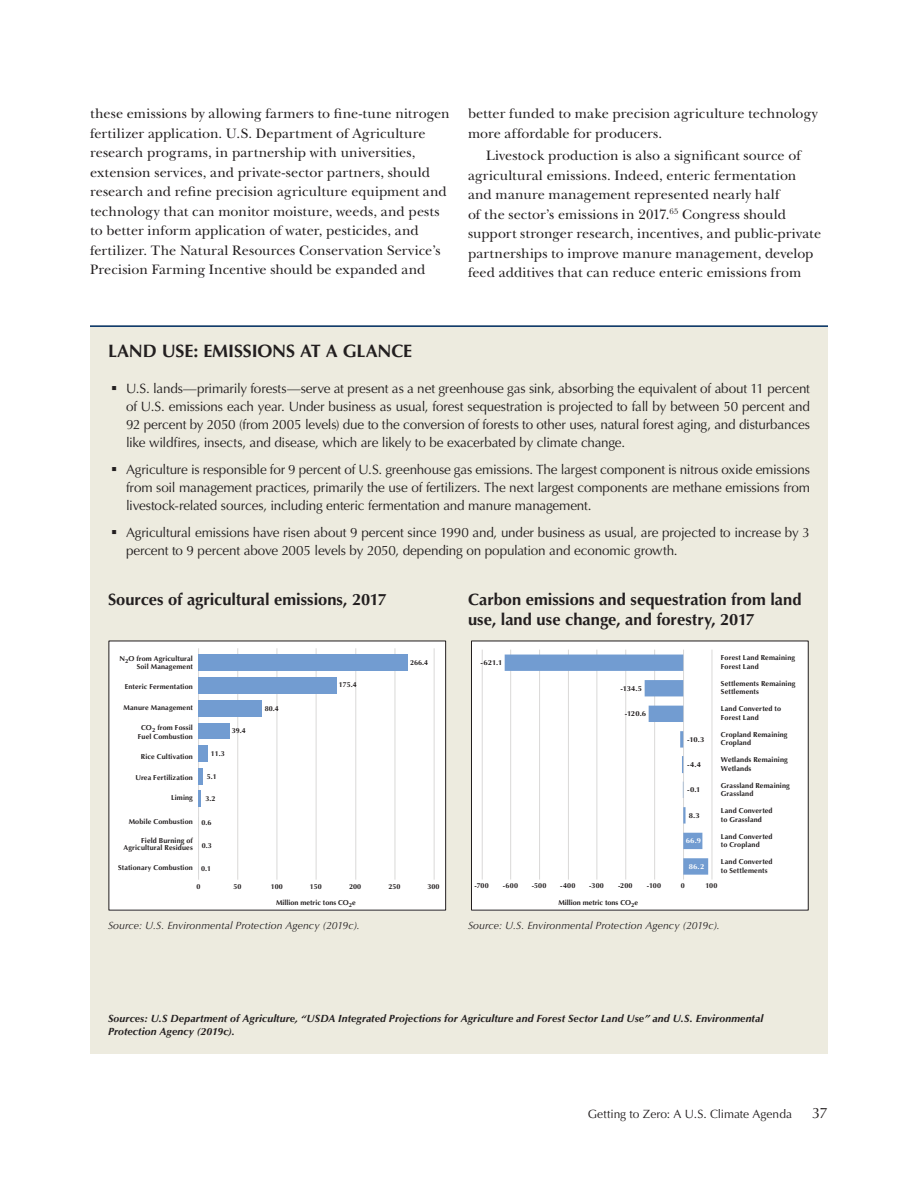
<style>
.page{position:relative;width:918px;height:1188px;background:#fff}
.page>*{position:absolute;margin:0;border:0;box-sizing:border-box;transform-origin:0 0}
.At_a_Glance_Headers{font:700 18px "Optima LT Std";letter-spacing:-.01em;color:#231f20}
.Sectoral_Figure_Head{font:700 16.5px/19.5px "Optima LT Std";color:#231f20}
.t1{font:15px "Optima LT Std";color:#231f20}
.FCI_Body_Copy_1P{font:14.25px/19.5px "New Baskerville";letter-spacing:.005em;color:#231f20}
.FCI_Body_Copy{font:14.25px/19.5px "New Baskerville";letter-spacing:.005em;color:#231f20}
.t2{font:13.5px/18px "Optima LT Std";letter-spacing:-.015em;color:#231f20;text-align:justify}
.t3{font:12px "Optima LT Std";color:#231f20}
.Sources_Box_Bottom{font:italic 700 10.5px/12.6px "Optima LT Std";letter-spacing:.01em;color:#231f20}
.FCI_Figure_Source{font:italic 10.5px "Optima LT Std";letter-spacing:.005em;color:#231f20}
.t4{font:700 7.2px/8.7px "Optima";letter-spacing:.02em;color:#231f20}
.t5{font:700 7.2px "Optima";color:#231f20}
.t6{font:700 7.2px "Optima";letter-spacing:.02em;color:#231f20;scale:1.07 1}
.t7{font:700 7.2px "Optima";color:#fff;scale:1.07 1}
</style>
<div class="page">
<div style="left:90px;top:325px;width:738px;height:729px;background:#edebdf"></div>
<div style="left:471px;top:641px;width:337px;height:269px;background:#fff"></div>
<div style="left:471px;top:641px;width:338px;height:269px;border:1px solid #231f20"></div>
<div style="left:109px;top:641px;width:337px;height:269px;background:#fff"></div>
<hr style="left:237px;top:648px;width:1px;height:232px;background:#dad9d8">
<hr style="left:277px;top:648px;width:1px;height:232px;background:#dad9d8">
<hr style="left:316px;top:648px;width:1px;height:232px;background:#dad9d8">
<hr style="left:355px;top:648px;width:1px;height:232px;background:#dad9d8">
<hr style="left:395px;top:648px;width:1px;height:232px;background:#dad9d8">
<hr style="left:434px;top:648px;width:1px;height:232px;background:#dad9d8">
<hr style="left:198px;top:648px;width:1px;height:232px;background:#dad9d8">
<div style="left:198px;top:723px;width:31px;height:16px;background:#729cd1"></div>
<div style="left:198px;top:745px;width:9px;height:16px;background:#729cd1"></div>
<hr style="left:198px;top:768px;width:4px;height:16px;background:#729cd1">
<hr style="left:198px;top:791px;width:3px;height:16px;background:#729cd1">
<div style="left:198px;top:700px;width:64px;height:16px;background:#729cd1"></div>
<div style="left:198px;top:677px;width:138px;height:17px;background:#729cd1"></div>
<div style="left:198px;top:655px;width:210px;height:16px;background:#729cd1"></div>
<hr style="left:482px;top:650px;width:1px;height:230px;background:#dad9d8">
<hr style="left:510px;top:650px;width:1px;height:230px;background:#dad9d8">
<hr style="left:539px;top:650px;width:1px;height:230px;background:#dad9d8">
<hr style="left:568px;top:650px;width:1px;height:230px;background:#dad9d8">
<hr style="left:597px;top:650px;width:1px;height:230px;background:#dad9d8">
<hr style="left:625px;top:650px;width:1px;height:230px;background:#dad9d8">
<hr style="left:654px;top:650px;width:1px;height:230px;background:#dad9d8">
<hr style="left:683px;top:650px;width:1px;height:230px;background:#dad9d8">
<svg style="left:505px;top:655px;width:203px;height:220px"></svg>
<hr style="left:712px;top:650px;width:1px;height:230px;background:#dad9d8">
<hr style="left:90px;top:325px;width:738px;height:2px;background:#002e64">
<p class="FCI_Body_Copy_1P" style="left:90px;top:104px;width:361px">these emissions by allowing farmers to fine-tune nitrogen fertilizer application. U.S. Department of Agriculture research programs, in partnership with universities, extension services, and private-sector partners, should research and refine precision agriculture equipment and technology that can monitor moisture, weeds, and pests to better inform application of water, pesticides, and fertilizer. The Natural Resources Conservation Service’s Precision Farming Incentive should be expanded and</p>
<p class="FCI_Body_Copy_1P" style="left:468px;top:104px;width:351px">better funded to make precision agriculture technology more affordable for producers.</p>
<p class="FCI_Body_Copy" style="left:468px;top:146px;width:355px;text-indent:18px">Livestock production is also a significant source of agricultural emissions. Indeed, enteric fermentation and manure management represented nearly half<br>of the sector’s emissions in 2017.<sup>65</sup> Congress should support stronger research, incentives, and public-private partnerships to improve manure management, develop feed additives that can reduce enteric emissions from</p>
<p class="At_a_Glance_Headers" style="left:108px;top:340px;width:306px">LAND USE: EMISSIONS AT A GLANCE</p>
<p class="t2" style="left:126px;top:379px;width:686px;text-indent:-15px">▪ U.S. lands—primarily forests—serve at present as a net greenhouse gas sink, absorbing the equivalent of about 11 percent of U.S. emissions each year. Under business as usual, forest sequestration is projected to fall by between 50 percent and 92 percent by 2050 (from 2005 levels) due to the conversion of forests to other uses, natural forest aging, and disturbances like wildfires, insects, and disease, which are likely to be exacerbated by climate change.</p>
<p class="t2" style="left:126px;top:460px;width:686px;text-indent:-15px">▪ Agriculture is responsible for 9 percent of U.S. greenhouse gas emissions. The largest component is nitrous oxide emissions from soil management practices, primarily the use of fertilizers. The next largest components are methane emissions from livestock-related sources, including enteric fermentation and manure management.</p>
<p class="t2" style="left:126px;top:523px;width:686px;text-indent:-15px">▪ Agricultural emissions have risen about 9 percent since 1990 and, under business as usual, are projected to increase by 3 percent to 9 percent above 2005 levels by 2050, depending on population and economic growth.</p>
<p class="Sectoral_Figure_Head" style="left:108px;top:590px;width:280px">Sources of agricultural emissions, 2017</p>
<p class="Sectoral_Figure_Head" style="left:468px;top:590px;width:335px">Carbon emissions and sequestration from land use, land use change, and forestry, 2017</p>
<p class="t4" style="left:119px;top:656px;width:75px;line-height:7.2px;text-align:right">N<sub>2</sub>O from Agricultural<br>Soil Management</p>
<p class="t4" style="left:410px;top:658px;width:20px">266.4</p>
<p class="t6" style="left:481px;top:658px;width:22px">-621.1</p>
<p class="t4" style="left:721px;top:654px;width:76px">Forest Land Remaining<br>Forest Land</p>
<p class="t4" style="left:125px;top:682px;width:70px">Enteric Fermentation</p>
<p class="t4" style="left:339px;top:681px;width:20px">175.4</p>
<p class="t6" style="left:620px;top:684px;width:22px">-134.5</p>
<p class="t4" style="left:721px;top:679px;width:76px">Settlements Remaining<br>Settlements</p>
<p class="t4" style="left:124px;top:703px;width:71px">Manure Management</p>
<p class="t4" style="left:265px;top:704px;width:16px">80.4</p>
<p class="t6" style="left:625px;top:709px;width:22px">-120.6</p>
<p class="t4" style="left:721px;top:705px;width:62px">Land Converted to<br>Forest Land</p>
<p class="t4" style="left:138px;top:723px;width:57px;text-align:center">CO<sub>2</sub> from Fossil<br>Fuel Combustion</p>
<p class="t4" style="left:232px;top:727px;width:16px">39.4</p>
<p class="t6" style="left:687px;top:735px;width:18px">-10.3</p>
<p class="t4" style="left:721px;top:730px;width:68px">Cropland Remaining<br>Cropland</p>
<p class="t4" style="left:141px;top:753px;width:53px">Rice Cultivation</p>
<p class="t4" style="left:211px;top:750px;width:16px">11.3</p>
<p class="t6" style="left:687px;top:761px;width:15px">-4.4</p>
<p class="t4" style="left:721px;top:756px;width:68px">Wetlands Remaining<br>Wetlands</p>
<p class="t4" style="left:135px;top:773px;width:59px">Urea Fertilization</p>
<p class="t4" style="left:207px;top:772px;width:12px">5.1</p>
<p class="t4" style="left:171px;top:793px;width:23px">Liming</p>
<p class="t4" style="left:206px;top:794px;width:12px">3.2</p>
<p class="t6" style="left:687px;top:785px;width:14px">-0.1</p>
<p class="t4" style="left:721px;top:781px;width:70px">Grassland Remaining<br>Grassland</p>
<p class="t4" style="left:129px;top:817px;width:66px">Mobile Combustion</p>
<p class="t4" style="left:202px;top:818px;width:12px">0.6</p>
<p class="t6" style="left:689px;top:811px;width:12px">8.3</p>
<p class="t4" style="left:721px;top:807px;width:53px">Land Converted to Grassland</p>
<p class="t4" style="left:124px;top:837px;width:71px;line-height:7.2px;text-align:right">Field Burning of<br>Agricultural Residues</p>
<p class="t4" style="left:202px;top:841px;width:12px">0.3</p>
<p class="t7" style="left:686px;top:837px;width:16px">66.9</p>
<p class="t4" style="left:721px;top:832px;width:53px">Land Converted to Cropland</p>
<p class="t4" style="left:118px;top:863px;width:76px">Stationary Combustion</p>
<p class="t4" style="left:201px;top:864px;width:12px">0.1</p>
<p class="t7" style="left:689px;top:862px;width:16px">86.2</p>
<p class="t4" style="left:721px;top:858px;width:53px">Land Converted to Settlements</p>
<p class="t4" style="left:196px;top:882px;width:6px">0</p>
<p class="t4" style="left:234px;top:882px;width:10px">50</p>
<p class="t4" style="left:271px;top:882px;width:14px">100</p>
<p class="t4" style="left:310px;top:882px;width:14px">150</p>
<p class="t4" style="left:349px;top:882px;width:14px">200</p>
<p class="t4" style="left:388px;top:882px;width:14px">250</p>
<p class="t4" style="left:428px;top:882px;width:14px">300</p>
<p class="t4" style="left:474px;top:882px;width:16px">-700</p>
<p class="t4" style="left:503px;top:882px;width:17px">-600</p>
<p class="t4" style="left:532px;top:882px;width:16px">-500</p>
<p class="t4" style="left:560px;top:882px;width:17px">-400</p>
<p class="t4" style="left:589px;top:882px;width:16px">-300</p>
<p class="t4" style="left:618px;top:882px;width:16px">-200</p>
<p class="t4" style="left:647px;top:882px;width:16px">-100</p>
<p class="t4" style="left:681px;top:882px;width:6px">0</p>
<p class="t4" style="left:705px;top:882px;width:14px">100</p>
<p class="t5" style="left:276px;top:898px;width:81px">Million metric tons CO<sub>2</sub>e</p>
<p class="t5" style="left:558px;top:898px;width:81px">Million metric tons CO<sub>2</sub>e</p>
<p class="FCI_Figure_Source" style="left:108px;top:920px;width:253px">Source: U.S. Environmental Protection Agency (2019c).</p>
<p class="FCI_Figure_Source" style="left:468px;top:920px;width:253px">Source: U.S. Environmental Protection Agency (2019c).</p>
<p class="Sources_Box_Bottom" style="left:108px;top:1012px;width:657px">Sources: U.S Department of Agriculture, “USDA Integrated Projections for Agriculture and Forest Sector Land Use” and U.S. Environmental<br>Protection Agency (2019c).</p>
<p class="t3" style="left:588px;top:1107px;width:206px">Getting to Zero: A U.S. Climate Agenda</p>
<p class="t1" style="left:812px;top:1104px;width:17px">37</p>
</div>
